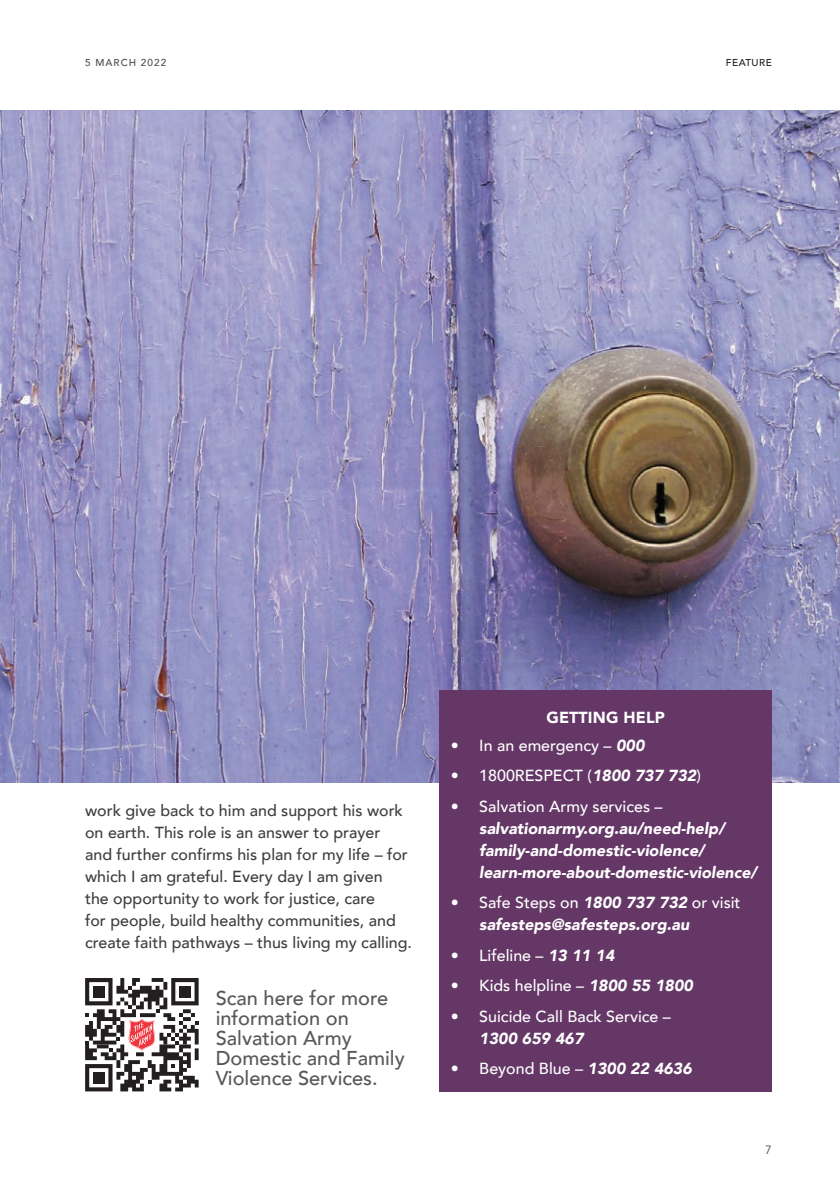
<style>
.page{position:relative;width:840px;height:1191px;background:#fff}
.page>*{position:absolute;margin:0;border:0;box-sizing:border-box;transform-origin:0 0}
.Salvos_Subhead_no_ba{font:500 20px/20px "Avenir";color:#57585a}
.Salvos_Body{font:500 16px/22px "Avenir";color:#3e3e3f}
.t1{font:italic 900 16px/22px "Avenir";color:#fff}
.t2{font:500 16px/22px "Avenir";color:#fff}
.Intext_Subhead_No_ba{font:900 16px "Avenir";letter-spacing:.01em;color:#fff}
.t3{font:12px "Avenir";color:#4b4c4d}
.t4{font:500 10px "Avenir";letter-spacing:.1em;color:#4b4c4d}
.Page_name_-_Right{font:500 10px "Avenir";letter-spacing:.05em;color:#231f20}
.s1{font-weight:900;font-style:italic}
.s2{font-weight:500;font-style:normal}
</style>
<div class="page">
<img style="left:0;top:110px;width:839px;height:673px">
<div style="left:439px;top:690px;width:332px;height:401px;background:#643766"></div>
<svg style="left:85px;top:978px;width:113px;height:113px"></svg>
<div style="left:93px;top:985px;width:12px;height:12px;background:#231f20"></div>
<div style="left:179px;top:985px;width:12px;height:12px;background:#231f20"></div>
<div style="left:93px;top:1071px;width:12px;height:12px;background:#231f20"></div>
<p class="t4" style="left:85px;top:54px;width:29px">5 March</p>
<p class="t4" style="left:141px;top:54px;width:27px">2022</p>
<p class="Page_name_-_Right" style="left:725px;top:54px;width:47px">FEATURE</p>
<p class="Salvos_Body" style="left:85px;top:798px;width:328px">work give back to him and support his work on earth. This role is an answer to prayer<br>and further confirms his plan for my life – for which I am grateful. Every day I am given<br>the opportunity to work for justice, care<br>for people, build healthy communities, and create faith pathways – thus living my calling.</p>
<p class="Salvos_Subhead_no_ba" style="left:215px;top:986px;width:190px">Scan here for more information on<br>Salvation Army<br>Domestic and Family<br>Violence Services.</p>
<p class="Intext_Subhead_No_ba" style="left:546px;top:704px;width:120px">GETTING HELP</p>
<p class="t2" style="left:450px;top:733px;width:195px">• In an emergency – <span class="s1">000</span></p>
<p class="t2" style="left:450px;top:764px;width:251px">• 1800RESPECT (<span class="s1">1800 737 732</span>)</p>
<p class="t1" style="left:479px;top:795px;width:279px;text-indent:-28px"><span class="s2">• Salvation Army services – </span>salvationarmy.org.au/need-help/ family-and-domestic-violence/ learn-more-about-domestic-violence/</p>
<p class="t1" style="left:479px;top:891px;width:262px;text-indent:-28px"><span class="s2">• Safe Steps on</span> 1800 737 732 <span class="s2">or visit </span>safesteps@safesteps.org.au</p>
<p class="t2" style="left:450px;top:943px;width:165px">• Lifeline – <span class="s1">13 11 14</span></p>
<p class="t2" style="left:450px;top:974px;width:243px">• Kids helpline – <span class="s1">1800 55 1800</span></p>
<p class="t2" style="left:479px;top:1004px;width:193px;text-indent:-28px">• Suicide Call Back Service –<br><span class="s1">1300 659 467</span></p>
<p class="t2" style="left:450px;top:1057px;width:242px">• Beyond Blue – <span class="s1">1300 22 4636</span></p>
<p class="t3" style="left:764px;top:1142px;width:8px">7</p>
</div>
